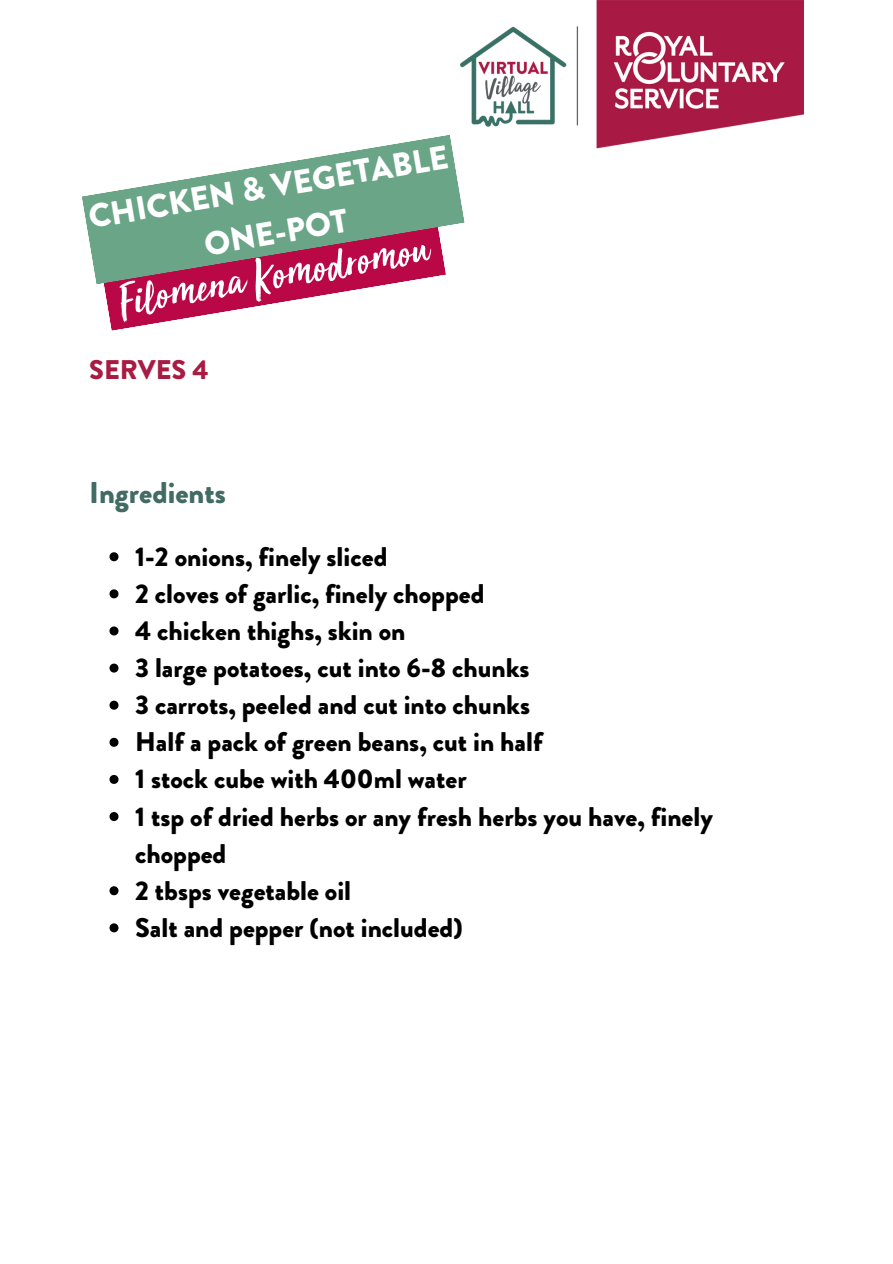
<style>
.page{position:relative;width:893px;height:1264px;background:#fff}
.page>*{position:absolute;margin:0;border:0;box-sizing:border-box;transform-origin:0 0}
.t1{font:48px "Sun Valley";color:#fff}
.t2{font:900 33px/46px "Brandon Grotesque";color:#fff;text-align:center}
.t3{font:900 30px "Brandon Grotesque";color:#426b63}
.t4{font:900 27px/37px "Brandon Grotesque";color:#000}
.t5{font:900 27px "Brandon Grotesque";color:#a81b43}
</style>
<div class="page">
<svg style="left:109px;top:552px;width:9px;height:9px"></svg>
<svg style="left:109px;top:589px;width:9px;height:9px"></svg>
<svg style="left:109px;top:626px;width:9px;height:9px"></svg>
<svg style="left:109px;top:663px;width:9px;height:9px"></svg>
<svg style="left:109px;top:700px;width:9px;height:9px"></svg>
<svg style="left:109px;top:737px;width:9px;height:9px"></svg>
<svg style="left:109px;top:775px;width:9px;height:9px"></svg>
<svg style="left:109px;top:812px;width:9px;height:9px"></svg>
<svg style="left:109px;top:886px;width:9px;height:9px"></svg>
<svg style="left:109px;top:923px;width:9px;height:9px"></svg>
<svg style="left:104px;top:284px;width:285px;height:47px"></svg>
<svg style="left:82px;top:135px;width:383px;height:149px;fill:#6aa588"></svg>
<img style="left:460px;top:0;width:343px;height:148px">
<p class="t2" style="left:85px;top:196px;width:365px;rotate:-10deg">CHICKEN &amp; VEGETABLE<br>ONE-POT</p>
<p class="t1" style="left:115px;top:284px;width:316px;rotate:-10deg">Filomena Komodromou</p>
<p class="t5" style="left:89px;top:351px;width:121px">SERVES 4</p>
<p class="t3" style="left:89px;top:471px;width:138px">Ingredients</p>
<p class="t4" style="left:135px;top:538px;width:254px">1-2 onions, finely sliced</p>
<p class="t4" style="left:135px;top:575px;width:351px">2 cloves of garlic, finely chopped</p>
<p class="t4" style="left:135px;top:612px;width:272px">4 chicken thighs, skin on</p>
<p class="t4" style="left:135px;top:649px;width:396px">3 large potatoes, cut into 6-8 chunks</p>
<p class="t4" style="left:135px;top:686px;width:396px">3 carrots, peeled and cut into chunks</p>
<p class="t4" style="left:135px;top:723px;width:409px">Half a pack of green beans, cut in half</p>
<p class="t4" style="left:135px;top:760px;width:333px">1 stock cube with 400ml water</p>
<p class="t4" style="left:135px;top:798px;width:579px">1 tsp of dried herbs or any fresh herbs you have, finely chopped</p>
<p class="t4" style="left:135px;top:872px;width:217px">2 tbsps vegetable oil</p>
<p class="t4" style="left:135px;top:909px;width:329px">Salt and pepper (not included)</p>
</div>
